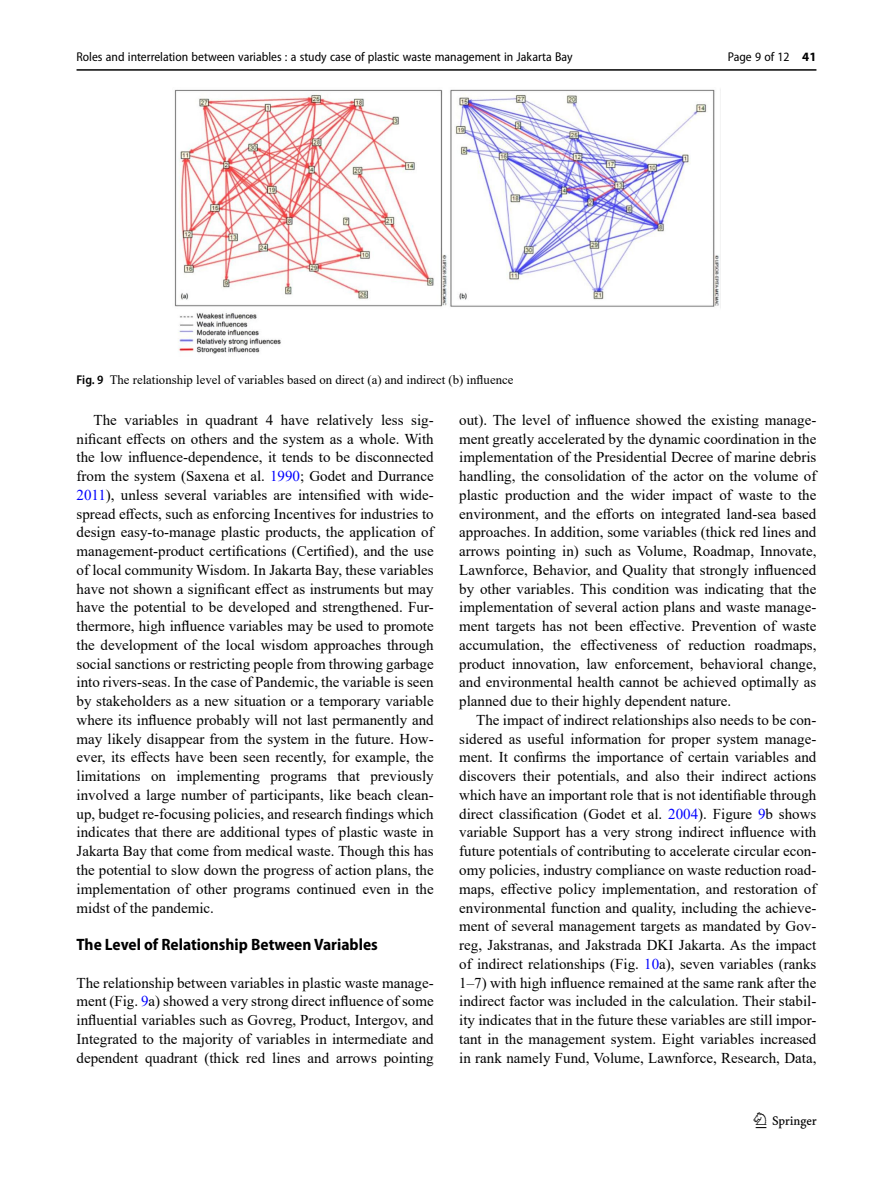
<style>
.page{position:relative;width:893px;height:1187px;background:#fff}
.page>*{position:absolute;margin:0;border:0;box-sizing:border-box;transform-origin:0 0}
.t1{font:22.5px "Springnew";color:#000}
.Head_2{font:700 semi-condensed 16.5px "Myriad Pro";color:#000}
.Body_Text_Indent{font:15px/18.8px "Times New Roman PSMT2";color:#000;text-align:justify}
.Body_Text{font:15px/18.8px "Times New Roman PSMT2";color:#000;text-align:justify}
.t2{font:semi-condensed 12.75px "Myriad Pro";color:#000}
.Figure_Caption{font:12.75px "Times New Roman";color:#000}
.s1{font-family:"Myriad Pro";font-weight:600;font-stretch:semi-condensed}
.s2{font-weight:700;font-stretch:normal}
.s3{font-family:"Times New Roman"}
.s4{color:#00f}
</style>
<div class="page">
<hr style="left:77px;top:69px;width:739px;height:2px;background:#000">
<img style="left:174px;top:89px;width:547px;height:265px">
<p class="t2" style="left:77px;top:49px;width:498px">Roles and interrelation between variables : a study case of plastic waste management in Jakarta Bay</p>
<p class="Figure_Caption" style="left:77px;top:371px;width:438px"><span class="s1">Fig. 9</span> The relationship level of variables based on direct (a) and indirect (b) influence</p>
<p class="t2" style="left:728px;top:49px;width:90px">Page 9 of 12 <span class="s2">41</span></p>
<p class="Body_Text_Indent" style="left:77px;top:410px;width:359px;text-indent:17px">The variables in quadrant 4 have relatively less sig&shy;<span class="s3">nificant effects on others and the system as a whole. With the low influence-dependence, it tends to be disconnected from the system (Saxena et al.</span> <span class="s4">1990</span>; Godet and Durrance <span class="s4">2011</span><span class="s3">), unless several variables are intensified with wide&shy;spread effects, such as enforcing Incentives for industries to </span>design easy-to-manage plastic products, the application of <span class="s3">management-product certifications (Certified), and the use </span>of local community Wisdom. In Jakarta Bay, these variables <span class="s3">have not shown a significant effect as instruments but may </span>have the potential to be developed and strengthened. Fur&shy;<span class="s3">thermore, high influence variables may be used to promote </span>the development of the local wisdom approaches through social sanctions or restricting people from throwing garbage into rivers-seas. In the case of Pandemic, the variable is seen by stakeholders as a new situation or a temporary variable <span class="s3">where its influence probably will not last permanently and </span>may likely disappear from the system in the future. How&shy;<span class="s3">ever, its effects have been seen recently, for example, the </span>limitations on implementing programs that previously involved a large number of participants, like beach clean&shy;<span class="s3">up, budget re-focusing policies, and research findings which </span>indicates that there are additional types of plastic waste in Jakarta Bay that come from medical waste. Though this has the potential to slow down the progress of action plans, the implementation of other programs continued even in the midst of the pandemic.</p>
<p class="Head_2" style="left:77px;top:935px;width:303px">The Level of Relationship Between Variables</p>
<p class="Body_Text" style="left:77px;top:972px;width:359px">The relationship between variables in plastic waste manage&shy;ment (Fig. <span class="s4">9</span><span class="s3">a) showed a very strong direct influence of some influential variables such as Govreg, Product, Intergov, and </span>Integrated to the majority of variables in intermediate and dependent quadrant (thick red lines and arrows pointing</p>
<p class="Body_Text" style="left:459px;top:410px;width:359px"><span class="s3">out). The level of influence showed the existing manage&shy;</span>ment greatly accelerated by the dynamic coordination in the implementation of the Presidential Decree of marine debris handling, the consolidation of the actor on the volume of plastic production and the wider impact of waste to the <span class="s3">environment, and the efforts on integrated land-sea based </span>approaches. In addition, some variables (thick red lines and arrows pointing in) such as Volume, Roadmap, Innovate, <span class="s3">Lawnforce, Behavior, and Quality that strongly influenced </span>by other variables. This condition was indicating that the implementation of several action plans and waste manage&shy;<span class="s3">ment targets has not been effective. Prevention of waste accumulation, the effectiveness of reduction roadmaps, </span>product innovation, law enforcement, behavioral change, and environmental health cannot be achieved optimally as planned due to their highly dependent nature.</p>
<p class="Body_Text_Indent" style="left:459px;top:710px;width:359px;text-indent:17px">The impact of indirect relationships also needs to be con&shy;sidered as useful information for proper system manage&shy;<span class="s3">ment. It confirms the importance of certain variables and </span>discovers their potentials, and also their indirect actions <span class="s3">which have an important role that is not identifiable through direct classification (Godet et al.</span> <span class="s4">2004</span>). Figure <span class="s4">9</span>b shows <span class="s3">variable Support has a very strong indirect influence with </span>future potentials of contributing to accelerate circular econ&shy;omy policies, industry compliance on waste reduction road&shy;<span class="s3">maps, effective policy implementation, and restoration of </span>environmental function and quality, including the achieve&shy;ment of several management targets as mandated by Gov&shy;reg, Jakstranas, and Jakstrada DKI Jakarta. As the impact of indirect relationships (Fig. <span class="s4">10</span>a), seven variables (ranks <span class="s3">1–7) with high influence remained at the same rank after the </span>indirect factor was included in the calculation. Their stabil&shy;ity indicates that in the future these variables are still impor&shy;tant in the management system. Eight variables increased in rank namely Fund, Volume, Lawnforce, Research, Data,</p>
<h1 class="t1" style="left:756px;top:1107px;width:63px">1 3</h1>
</div>
